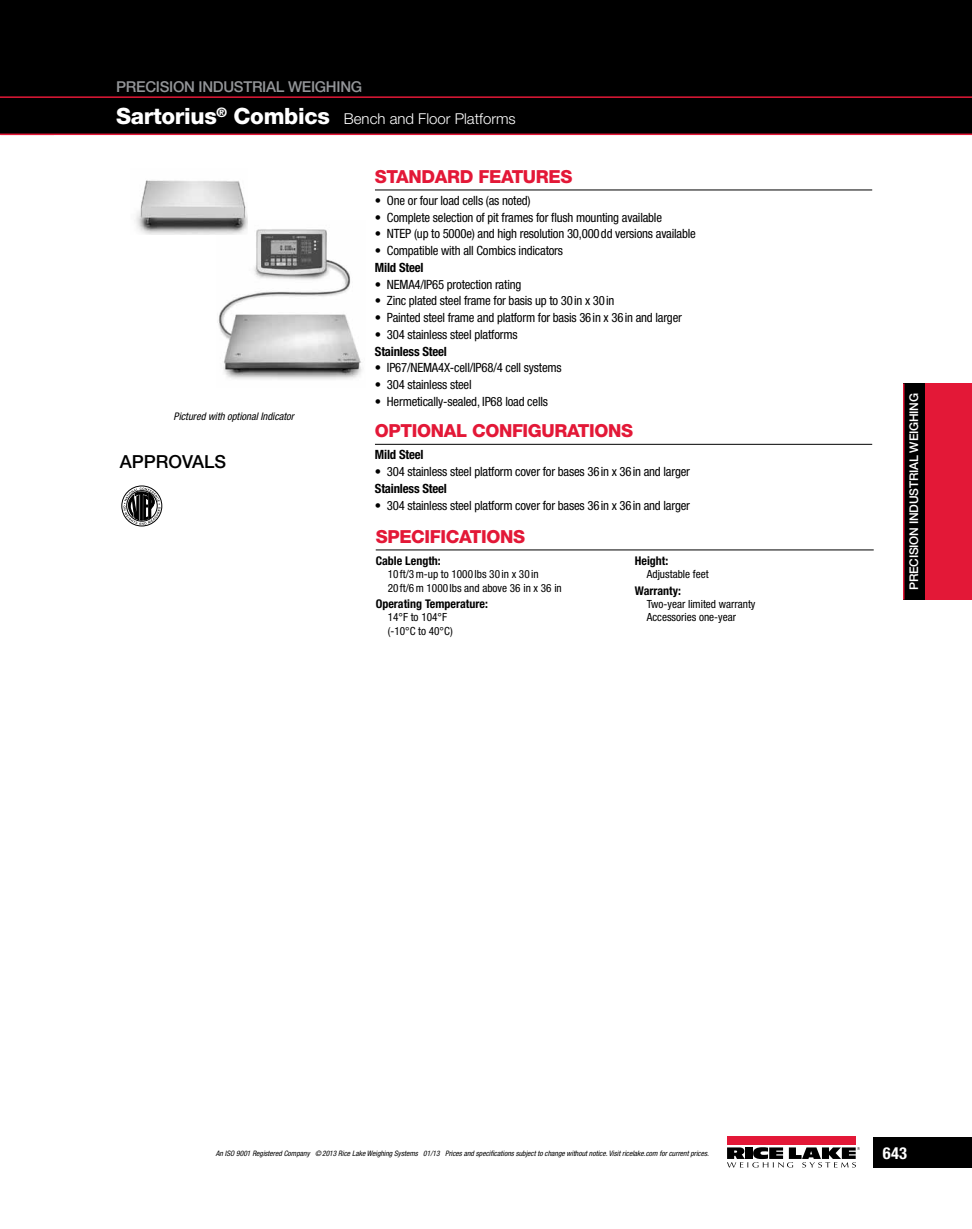
<style>
.page{position:relative;width:972px;height:1229px;background:#fff}
.page>*{position:absolute;margin:0;border:0;box-sizing:border-box;transform-origin:0 0}
.t1{font:800 18px "Helvetica Neue LT Std";letter-spacing:-.02em;color:#e31837}
.t2{font:500 18px "Helvetica Neue LT Std";color:#000}
.t3{font:700 condensed 16.5px "Helvetica Neue LT Std";color:#fff}
.t4{font:300 15px "Helvetica Neue LT Std";color:#fff}
.t5{font:500 15px "Helvetica Neue LT Std";letter-spacing:-.02em;color:#939598}
.t6{font:condensed 12.75px "Helvetica Neue LT Std";letter-spacing:-.015em;color:#000}
.t7{font:700 condensed 12.75px "Helvetica Neue LT Std";letter-spacing:-.015em;color:#000}
.t8{font:700 condensed 12px "Helvetica Neue LT Std";color:#000}
.t9{font:500 12px "Helvetica Neue LT Std";letter-spacing:-.02em;color:#fff}
.t10{font:condensed 11.25px/13.4px "Helvetica Neue LT Std";color:#000}
.t11{font:italic condensed 10.5px "Helvetica Neue LT Std";color:#000}
.t12{font:italic condensed 7.5px "Helvetica Neue LT Std";color:#000}
.s1{font-weight:800;font-size:22.5px}
</style>
<div class="page">
<div style="left:1px;top:0;width:971px;height:134px;background:#000"></div>
<hr style="left:1px;top:96px;width:971px;height:2px;background:#e31837">
<hr style="left:1px;top:134px;width:971px;height:1px;background:#e31837">
<div style="left:0;top:0;width:54px;height:134px;background:#000"></div>
<hr style="left:0;top:96px;width:54px;height:2px;background:#e31837">
<hr style="left:0;top:134px;width:54px;height:1px;background:#e31837">
<img style="left:218px;top:229px;width:144px;height:151px">
<img style="left:135px;top:180px;width:113px;height:55px">
<div style="left:873px;top:1136px;width:99px;height:31px;background:#000"></div>
<div style="left:727px;top:1136px;width:129px;height:8px;background:#e31837"></div>
<svg style="left:727px;top:1147px;width:133px;height:20px"></svg>
<div style="left:925px;top:383px;width:47px;height:216px;background:#e31837"></div>
<div style="left:904px;top:383px;width:21px;height:216px;background:#000"></div>
<hr style="left:903px;top:383px;width:1px;height:216px;background:#e31837">
<hr style="left:375px;top:190px;width:497px;height:1px;background:#000">
<hr style="left:376px;top:549px;width:498px;height:1px;background:#000">
<hr style="left:375px;top:444px;width:497px;height:1px;background:#000">
<div style="left:121px;top:485px;width:41px;height:41px;border:1px solid #000;border-radius:50%"></div>
<svg style="left:123px;top:487px;width:38px;height:38px"></svg>
<p class="t5" style="left:116px;top:77px;width:248px">PRECISION INDUSTRIAL WEIGHING</p>
<p class="t4" style="left:116px;top:110px;width:401px"><span class="s1">SARTORIUS</span><sup>®</sup> <span class="s1">COMBICS</span> Bench and Floor Platforms</p>
<p class="t11" style="left:174px;top:410px;width:122px">Pictured with optional Indicator</p>
<h1 class="t2" style="left:120px;top:450px;width:85px">APPROVALS</h1>
<h1 class="t1" style="left:375px;top:166px;width:127px">STANDARD FEAT</h1>
<h1 class="t1" style="left:523px;top:166px;width:38px">URES</h1>
<p class="t6" style="left:375px;top:193px;width:157px">• One or four load cells (as noted)</p>
<p class="t6" style="left:375px;top:210px;width:289px">• Complete selection of pit frames for flush mounting available</p>
<p class="t6" style="left:375px;top:227px;width:322px">• NTEP (up to 5000e) and high resolution 30,000dd versions available</p>
<p class="t6" style="left:375px;top:243px;width:190px">• Compatible with all Combics indicators</p>
<p class="t7" style="left:375px;top:260px;width:50px">Mild Steel</p>
<p class="t6" style="left:375px;top:277px;width:148px">• NEMA4/IP65 protection rating</p>
<p class="t6" style="left:375px;top:293px;width:241px">• Zinc plated steel frame for basis up to 30in x 30in</p>
<p class="t6" style="left:375px;top:310px;width:308px">• Painted steel frame and platform for basis 36in x 36in and larger</p>
<p class="t6" style="left:375px;top:327px;width:144px">• 304 stainless steel platforms</p>
<p class="t7" style="left:375px;top:343px;width:73px">Stainless Steel</p>
<p class="t6" style="left:375px;top:360px;width:188px">• IP67/NEMA4X-cell/IP68/4 cell systems</p>
<p class="t6" style="left:375px;top:377px;width:98px">• 304 stainless steel</p>
<p class="t6" style="left:375px;top:394px;width:175px">• Hermetically-sealed, IP68 load cells</p>
<h1 class="t1" style="left:375px;top:420px;width:258px">OPTIONAL CONFIGURATIONS</h1>
<p class="t7" style="left:375px;top:447px;width:50px">Mild Steel</p>
<p class="t6" style="left:375px;top:464px;width:317px">• 304 stainless steel platform cover for bases 36in x 36in and larger</p>
<p class="t7" style="left:375px;top:480px;width:73px">Stainless Steel</p>
<p class="t6" style="left:375px;top:498px;width:317px">• 304 stainless steel platform cover for bases 36in x 36in and larger</p>
<h1 class="t1" style="left:376px;top:525px;width:35px">SPECIFICATI</h1>
<h1 class="t1" style="left:486px;top:525px;width:38px">ONS</h1>
<p class="t8" style="left:376px;top:553px;width:67px">Cable Length:</p>
<p class="t10" style="left:388px;top:567px;width:176px">10 ft/3m-up to 1000 lbs 30 in x 30 in<br>20 ft/6m 1000 lbs and above 36 in x 36 in</p>
<p class="t8" style="left:376px;top:596px;width:114px">Operating Temperature:</p>
<p class="t10" style="left:388px;top:610px;width:66px">14°F to 104°F (-10°C to 40°C)</p>
<p class="t8" style="left:635px;top:553px;width:35px">Height:</p>
<p class="t10" style="left:647px;top:567px;width:63px">Adjustable feet</p>
<p class="t8" style="left:635px;top:583px;width:48px">Warranty:</p>
<p class="t10" style="left:647px;top:597px;width:110px">Two-year limited warranty<br>Accessories one-year</p>
<p class="t9" style="left:907px;top:590px;width:198px;rotate:-90deg">PRECISION INDUSTRIAL WEIGHING</p>
<p class="t12" style="left:216px;top:1149px;width:495px">An ISO 9001 Registered Company ©2013 Rice Lake Weighing Systems 01/13 Prices and specifications subject to change without notice. Visit ricelake.com for current prices.</p>
<p class="t3" style="left:883px;top:1143px;width:26px">643</p>
</div>
